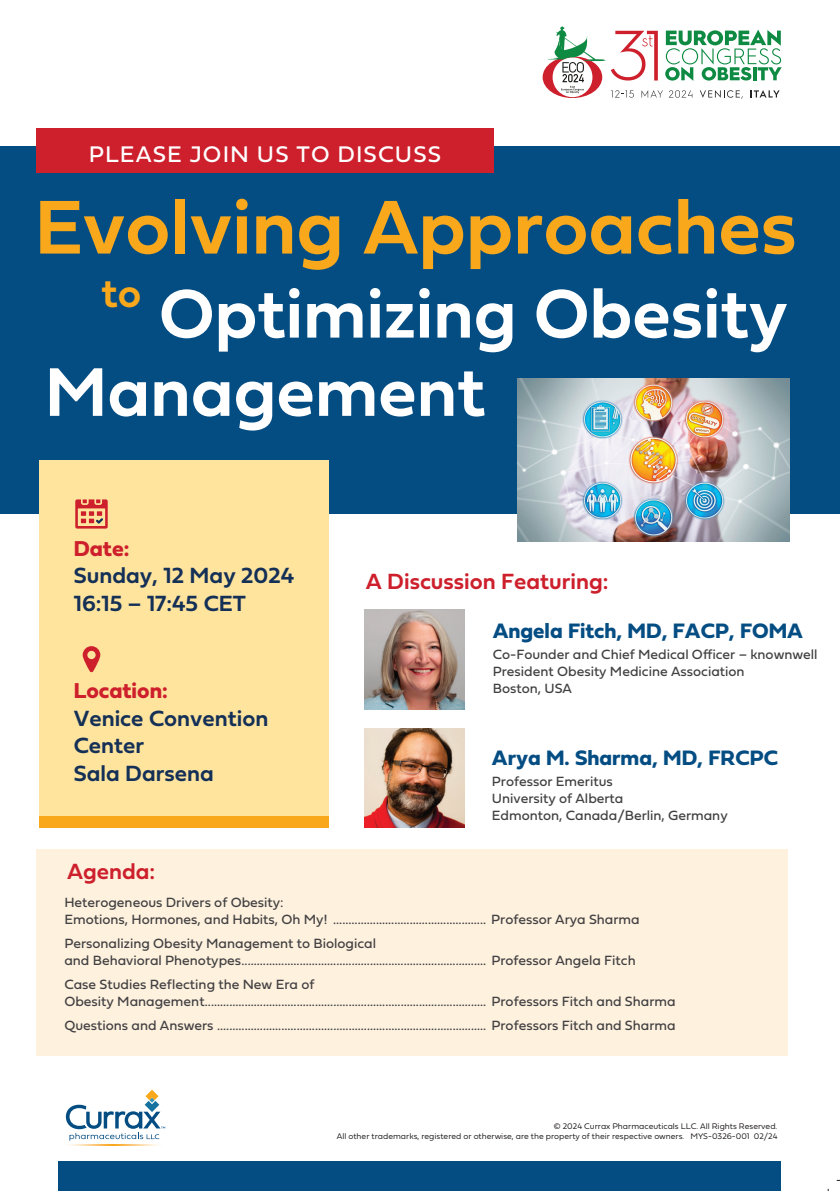
<style>
.page{position:relative;width:840px;height:1191px;background:#fff}
.page>*{position:absolute;margin:0;border:0;box-sizing:border-box;transform-origin:0 0}
.t1{font:79.4px "Fieldwork Geo Demibold";color:#f9a81c}
.t2{font:71.8px "Fieldwork Geo Demibold";color:#fff}
.t3{font:41.4px "Fieldwork Geo Demibold";color:#f9a81c}
.t4{font:23.6px "Fieldwork Geo Regular";letter-spacing:.05em;color:#fff}
.t5{font:23px/27.6px "Fieldwork Geo Demibold";color:#143057}
.t6{font:23px "Fieldwork Geo Demibold";color:#cd202c}
.t7{font:22.4px "Fieldwork Geo Bold";color:#cd202c}
.t8{font:21.8px "Fieldwork Geo Bold";color:#044d83}
.t9{font:14px/16.8px "Fieldwork Geo Regular";color:#424042}
.t10{font:8.4px/10.2px "Fieldwork Geo Light";color:#221d1e;text-align:right}
</style>
<div class="page">
<img style="left:70px;top:1144px;width:88px;height:1px">
<svg style="left:66px;top:1089px;width:99px;height:51px"></svg>
<div style="left:58px;top:1161px;width:721px;height:30px;background:#044d83"></div>
<svg style="left:542px;top:26px;width:239px;height:73px"></svg>
<div style="left:37px;top:849px;width:750px;height:206px;background:#fef2df"></div>
<div style="left:0;top:146px;width:839px;height:368px;background:#044d83"></div>
<img style="left:364px;top:609px;width:100px;height:100px">
<img style="left:364px;top:728px;width:100px;height:100px">
<div style="left:36px;top:128px;width:457px;height:45px;background:#cd202c"></div>
<img style="left:517px;top:378px;width:272px;height:164px">
<div style="left:39px;top:460px;width:289px;height:368px;background:#ffe49e"></div>
<div style="left:39px;top:817px;width:289px;height:11px;background:#f9a81c"></div>
<svg style="left:75px;top:499px;width:33px;height:29px"></svg>
<svg style="left:83px;top:646px;width:17px;height:26px"></svg>
<h3 class="t4" style="left:89px;top:135px;width:354px">PLEASE JOIN US TO DISCUSS</h3>
<h1 class="t1" style="left:35px;top:165px;width:763px">Evolving Approaches</h1>
<h2 class="t2" style="left:159px;top:257px;width:629px">Optimizing Obesity</h2>
<h3 class="t3" style="left:101px;top:261px;width:41px">to</h3>
<h2 class="t2" style="left:45px;top:335px;width:442px">Management</h2>
<h3 class="t7" style="left:74px;top:530px;width:57px">Date:</h3>
<h3 class="t5" style="left:74px;top:560px;width:222px">Sunday, 12 May 2024<br>16:15 – 17:45 CET</h3>
<h3 class="t7" style="left:74px;top:673px;width:95px">Location:</h3>
<h3 class="t5" style="left:74px;top:703px;width:196px">Venice Convention<br>Center<br>Sala Darsena</h3>
<h3 class="t6" style="left:365px;top:563px;width:244px">A Discussion Featuring:</h3>
<h3 class="t8" style="left:492px;top:613px;width:311px">Angela Fitch, MD, FACP, FOMA</h3>
<p class="t9" style="left:492px;top:645px;width:326px">Co-Founder and Chief Medical Officer – knownwell<br>President Obesity Medicine Association<br>Boston, USA</p>
<h3 class="t8" style="left:491px;top:740px;width:287px">Arya M. Sharma, MD, FRCPC</h3>
<p class="t9" style="left:491px;top:772px;width:237px">Professor Emeritus<br>University of Alberta<br>Edmonton, Canada/Berlin, Germany</p>
<h3 class="t6" style="left:67px;top:853px;width:90px">Agenda:</h3>
<p class="t9" style="left:64px;top:893px;width:576px">Heterogeneous Drivers of Obesity:<br>Emotions, Hormones, and Habits, Oh My! .................................................. Professor Arya Sharma</p>
<p class="t9" style="left:64px;top:934px;width:572px">Personalizing Obesity Management to Biological<br>and Behavioral Phenotypes................................................................................ Professor Angela Fitch</p>
<p class="t9" style="left:64px;top:975px;width:612px">Case Studies Reflecting the New Era of<br>Obesity Management............................................................................................ Professors Fitch and Sharma</p>
<p class="t9" style="left:64px;top:1016px;width:612px">Questions and Answers ........................................................................................ Professors Fitch and Sharma</p>
<p class="t10" style="left:336px;top:1120px;width:442px">© 2024 Currax Pharmaceuticals LLC. All Rights Reserved.<br>All other trademarks, registered or otherwise, are the property of their respective owners. MYS-0326-001 02/24</p>
</div>
